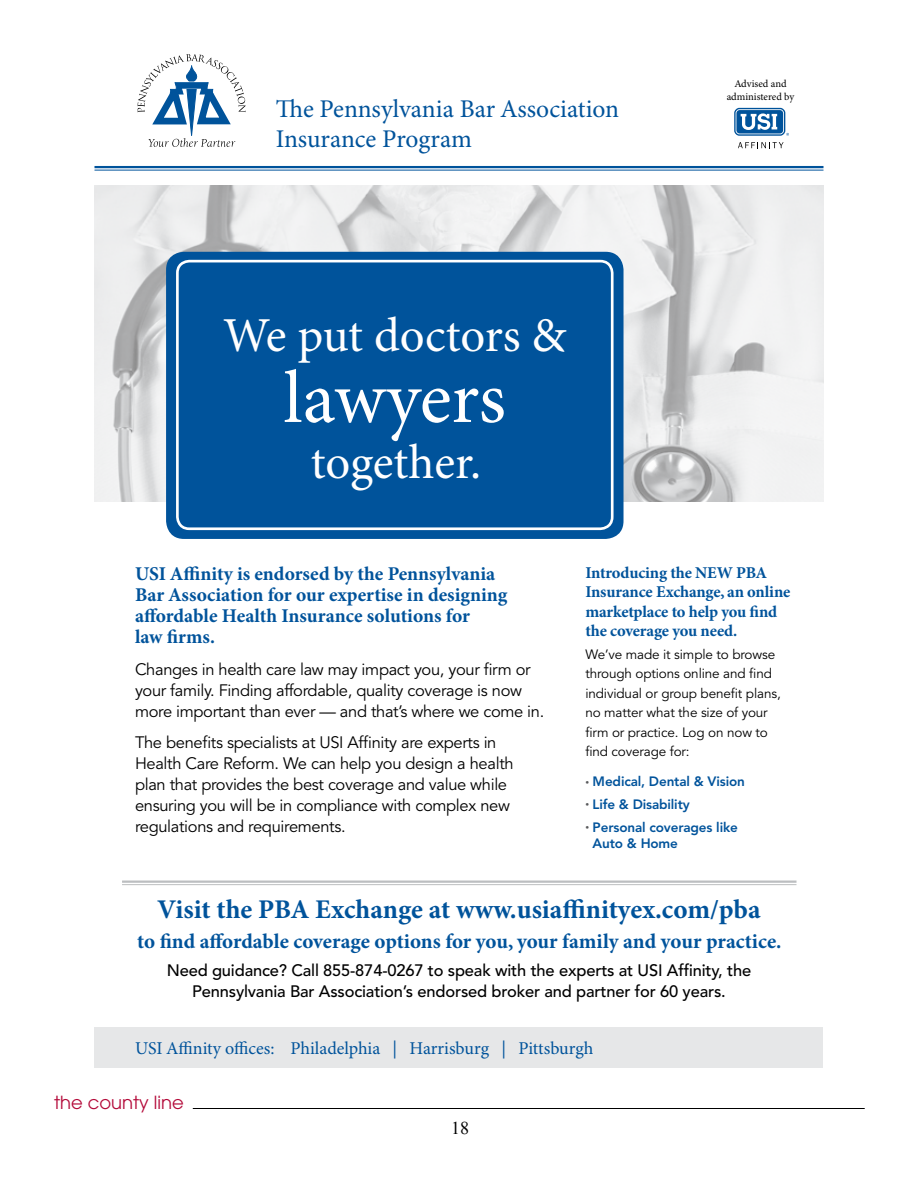
<style>
.page{position:relative;width:918px;height:1188px;background:#fff}
.page>*{position:absolute;margin:0;border:0;box-sizing:border-box;transform-origin:0 0}
.t1{font:74.7px "Minion Pro";letter-spacing:-.005em;color:#fff}
.t2{font:48.75px "Minion Pro";letter-spacing:-.005em;color:#fff}
.t3{font:700 27px "Minion Pro";letter-spacing:-.005em;color:#00539b}
.t4{font:25.5px/30px "Minion Pro";color:#00539b}
.t5{font:700 21px "Minion Pro";letter-spacing:-.005em;color:#00539b}
.t6{font:700 19.5px/21px "Minion Pro";color:#00539b}
.t7{font:18px "Minion Pro";color:#00539b}
.t8{font:18px "Avant Garde";color:#b30838}
.t9{font:18px "Times New Roman";color:#000}
.t10{font:16.5px/21px "Avenir";letter-spacing:-.02em;color:#000}
.t11{font:500 16.5px/21px "Avenir";letter-spacing:-.01em;color:#000;text-align:center}
.t12{font:700 16.5px/19.5px "Minion Pro";letter-spacing:-.01em;color:#00539b}
.t13{font:13.5px/19.5px "Avenir";letter-spacing:-.01em;color:#000}
.t14{font:800 13.5px/16.2px "Avenir";letter-spacing:-.01em;color:#00539b}
.t15{font:10.5px/12.6px "Minion Pro";letter-spacing:-.005em;color:#000;text-align:center}
.s1{font-weight:400;font-size:7.5px;color:#58595b}
</style>
<div class="page">
<hr style="left:193px;top:1108px;width:672px;height:1px;background:#000">
<svg style="left:138px;top:54px;width:108px;height:93px"></svg>
<hr style="left:94px;top:166px;width:730px;height:2px;background:#00539b">
<hr style="left:94px;top:170px;width:730px;height:1px;background:#00539b">
<svg style="left:734px;top:108px;width:55px;height:28px"></svg>
<svg style="left:738px;top:142px;width:46px;height:6px"></svg>
<img style="left:94px;top:186px;width:730px;height:316px">
<div style="left:166px;top:252px;width:458px;height:287px;background:#00539b;border-radius:18px"></div>
<div style="left:176px;top:260px;width:438px;height:270px;border:3px solid #fff;border-radius:12px"></div>
<hr style="left:122px;top:881px;width:675px;height:2px;background:#bcbec0">
<hr style="left:122px;top:884px;width:675px;height:1px;background:#bcbec0">
<div style="left:94px;top:1027px;width:730px;height:40px;background:#e6e7e8"></div>
<h3 class="t4" style="left:276px;top:95px;width:345px">The Pennsylvania Bar Association<br>Insurance Program</h3>
<h2 class="t2" style="left:223px;top:306px;width:345px">We put doctors &amp;</h2>
<h1 class="t1" style="left:284px;top:353px;width:224px">lawyers</h1>
<h2 class="t2" style="left:311px;top:433px;width:172px">together.</h2>
<p class="t15" style="left:727px;top:78px;width:69px">Advised and administered by</p>
<p class="t6" style="left:135px;top:564px;width:374px">USI Affinity is endorsed by the Pennsylvania Bar Association for our expertise in designing affordable Health Insurance solutions for<br>law firms.</p>
<p class="t10" style="left:135px;top:659px;width:411px">Changes in health care law may impact you, your firm or your family. Finding affordable, quality coverage is now more important than ever — and that’s where we come in.</p>
<p class="t10" style="left:135px;top:733px;width:380px">The benefits specialists at USI Affinity are experts in Health Care Reform. We can help you design a health plan that provides the best coverage and value while ensuring you will be in compliance with complex new regulations and requirements.</p>
<p class="t12" style="left:585px;top:563px;width:207px">Introducing the NEW PBA<br>Insurance Exchange, an online marketplace to help you find the coverage you need.</p>
<p class="t13" style="left:585px;top:645px;width:197px">We’ve made it simple to browse through options online and find individual or group benefit plans, no matter what the size of your firm or practice. Log on now to find coverage for:</p>
<p class="t14" style="left:585px;top:773px;width:161px"><span class="s1">•</span> Medical, Dental &amp; Vision</p>
<p class="t14" style="left:585px;top:796px;width:106px"><span class="s1">•</span> Life &amp; Disability</p>
<p class="t14" style="left:593px;top:819px;width:147px;text-indent:-7px"><span class="s1">•</span> Personal coverages like<br>Auto &amp; Home</p>
<h3 class="t3" style="left:157px;top:894px;width:605px">Visit the PBA Exchange at www.usiaffinityex.com/pba</h3>
<p class="t5" style="left:137px;top:929px;width:646px">to find affordable coverage options for you, your family and your practice.</p>
<p class="t11" style="left:167px;top:960px;width:586px">Need guidance? Call 855-874-0267 to speak with the experts at USI Affinity, the<br>Pennsylvania Bar Association’s endorsed broker and partner for 60 years.</p>
<p class="t7" style="left:135px;top:1037px;width:460px">USI Affinity offices: Philadelphia | Harrisburg | Pittsburgh</p>
<p class="t8" style="left:54px;top:1092px;width:131px">the county line</p>
<p class="t9" style="left:451px;top:1116px;width:19px">18</p>
</div>
